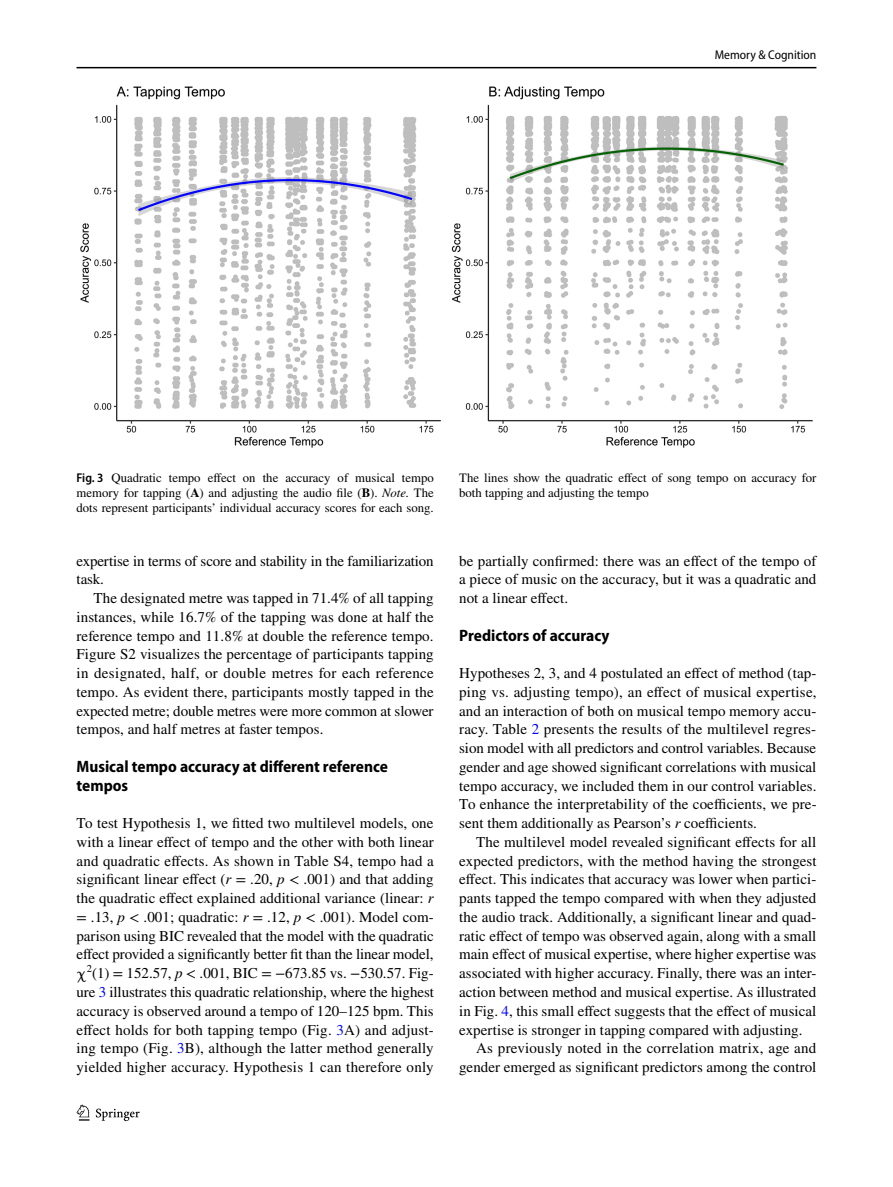
<style>
.page{position:relative;width:893px;height:1187px;background:#fff}
.page>*{position:absolute;margin:0;border:0;box-sizing:border-box;transform-origin:0 0}
.t1{font:700 semi-condensed 16.5px/18.8px "Myriad Pro";color:#000}
.t2{font:15px/18.8px "STIX";letter-spacing:.005em;color:#000;text-align:justify}
.t3{font:12.75px/15px "STIX";color:#000;text-align:justify}
.t4{font:semi-condensed 12.75px "Myriad Pro";color:#000}
.s1{font-family:"Myriad Pro";font-weight:600;font-stretch:semi-condensed}
.s2{font-weight:700}
.s3{font-style:italic}
.s4{font-family:"Code 2000"}
.s5{color:#00f}
</style>
<div class="page">
<hr style="left:77px;top:67px;width:739px;height:1px;background:#000">
<svg style="left:77px;top:1104px;width:12px;height:16px"></svg>
<svg style="left:96px;top:1108px;width:44px;height:12px"></svg>
<img style="left:81px;top:87px;width:731px;height:360px">
<p class="t4" style="left:715px;top:48px;width:103px">Memory &amp; Cognition</p>
<p class="t3" style="left:77px;top:471px;width:359px"><span class="s1">Fig. 3</span> Quadratic tempo effect on the accuracy of musical tempo memory for tapping (<span class="s2">A</span>) and adjusting the audio file (<span class="s2">B</span>). <span class="s3">Note.</span> The dots represent participants’ individual accuracy scores for each song.</p>
<p class="t3" style="left:459px;top:471px;width:359px">The lines show the quadratic effect of song tempo on accuracy for both tapping and adjusting the tempo</p>
<p class="t2" style="left:77px;top:552px;width:359px">expertise in terms of score and stability in the familiarization task.</p>
<p class="t2" style="left:77px;top:589px;width:359px;text-indent:17px">The designated metre was tapped in 71.4% of all tapping instances, while 16.7% of the tapping was done at half the reference tempo and 11.8% at double the reference tempo.<br>Figure S2 visualizes the percentage of participants tapping in designated, half, or double metres for each reference tempo. As evident there, participants mostly tapped in the expected metre; double metres were more common at slower tempos, and half metres at faster tempos.</p>
<p class="t1" style="left:77px;top:757px;width:313px">Musical tempo accuracy at different reference tempos</p>
<p class="t2" style="left:77px;top:814px;width:359px">To test Hypothesis 1, we fitted two multilevel models, one with a linear effect of tempo and the other with both linear and quadratic effects. As shown in Table S4, tempo had a significant linear effect (<span class="s3">r</span> = .20, <span class="s3">p</span> &lt; .001) and that adding the quadratic effect explained additional variance (linear: <span class="s3">r </span>= .13, <span class="s3">p</span> &lt; .001; quadratic: <span class="s3">r</span> = .12, <span class="s3">p</span> &lt; .001). Model com&shy;parison using BIC revealed that the model with the quadratic effect provided a significantly better fit than the linear model, <span class="s4">χ</span><sup>2</sup>(1) = 152.57, <span class="s3">p</span> &lt; .001, BIC = −673.85 vs. −530.57. Fig&shy;ure <span class="s5">3</span> illustrates this quadratic relationship, where the highest accuracy is observed around a tempo of 120–125 bpm. This effect holds for both tapping tempo (Fig. <span class="s5">3</span>A) and adjust&shy;ing tempo (Fig. <span class="s5">3</span>B), although the latter method generally yielded higher accuracy. Hypothesis 1 can therefore only</p>
<p class="t2" style="left:459px;top:552px;width:359px">be partially confirmed: there was an effect of the tempo of a piece of music on the accuracy, but it was a quadratic and not a linear effect.</p>
<p class="t1" style="left:459px;top:625px;width:152px">Predictors of accuracy</p>
<p class="t2" style="left:459px;top:664px;width:359px">Hypotheses 2, 3, and 4 postulated an effect of method (tap&shy;ping vs. adjusting tempo), an effect of musical expertise, and an interaction of both on musical tempo memory accu&shy;racy. Table <span class="s5">2</span> presents the results of the multilevel regres&shy;sion model with all predictors and control variables. Because gender and age showed significant correlations with musical tempo accuracy, we included them in our control variables.<br>To enhance the interpretability of the coefficients, we pre&shy;sent them additionally as Pearson’s <span class="s3">r</span> coefficients.</p>
<p class="t2" style="left:476px;top:833px;width:342px">The multilevel model revealed significant effects for all</p>
<p class="t2" style="left:459px;top:852px;width:359px">expected predictors, with the method having the strongest</p>
<p class="t2" style="left:459px;top:871px;width:359px">effect. This indicates that accuracy was lower when partici-</p>
<p class="t2" style="left:459px;top:889px;width:359px">pants tapped the tempo compared with when they adjusted</p>
<p class="t2" style="left:459px;top:908px;width:359px">the audio track. Additionally, a significant linear and quad-</p>
<p class="t2" style="left:459px;top:927px;width:359px">ratic effect of tempo was observed again, along with a small</p>
<p class="t2" style="left:459px;top:946px;width:359px">main effect of musical expertise, where higher expertise was</p>
<p class="t2" style="left:459px;top:964px;width:359px">associated with higher accuracy. Finally, there was an inter-</p>
<p class="t2" style="left:459px;top:983px;width:359px">action between method and musical expertise. As illustrated</p>
<p class="t2" style="left:459px;top:1002px;width:359px">in Fig. <span class="s5">4</span>, this small effect suggests that the effect of musical</p>
<p class="t2" style="left:459px;top:1021px;width:345px">expertise is stronger in tapping compared with adjusting.</p>
<p class="t2" style="left:476px;top:1039px;width:342px">As previously noted in the correlation matrix, age and</p>
<p class="t2" style="left:459px;top:1058px;width:359px">gender emerged as significant predictors among the control</p>
</div>
